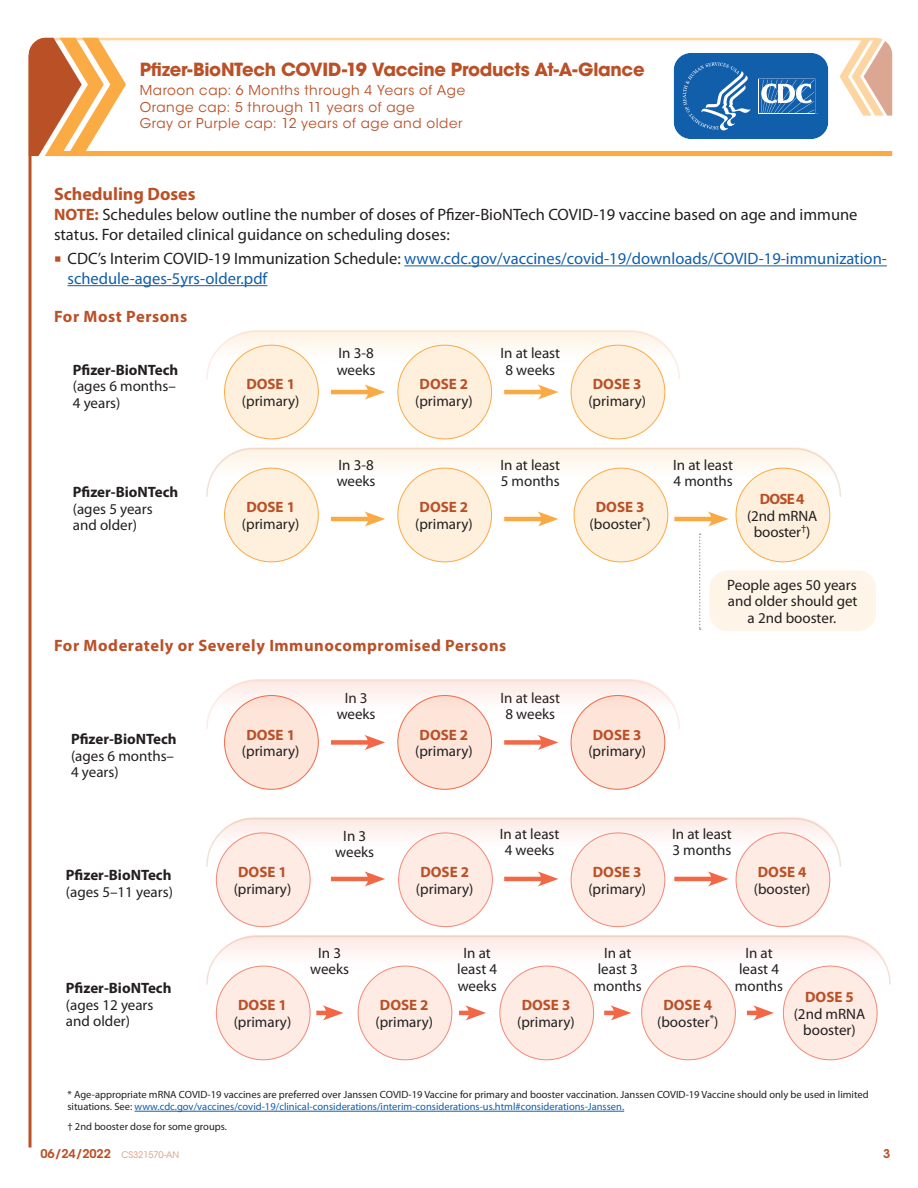
<style>
.page{position:relative;width:918px;height:1188px;background:#fff}
.page>*{position:absolute;margin:0;border:0;box-sizing:border-box;transform-origin:0 0}
.t1{font:700 18px "ITC Avant Garde Pro";letter-spacing:-.02em;color:#ba5027}
.t2{font:700 18px "Myriad Pro";color:#ba5027}
.t3{font:16.5px/19.8px "Myriad Pro";color:#231f20}
.t4{font:16.5px/19.8px "Myriad Pro";color:#115eab}
.t5{font:700 16.5px "Myriad Pro";letter-spacing:.03em;color:#ba5027}
.t6{font:15px/16.5px "Myriad Pro";color:#231f20}
.t7{font:700 15px/16.5px "Myriad Pro";color:#231f20}
.t8{font:13.5px/16.2px "ITC Avant Garde Std";letter-spacing:.04em;color:#ba5027}
.t9{font:600 12px "ITC Avant Garde Std";color:#ba5027}
.t10{font:10.5px/12.6px "Myriad Pro";color:#231f20}
.t11{font:9px "ITC Avant Garde Std";letter-spacing:-.01em;color:#d99d7a}
.s1{font-weight:700;color:#ba5027}
.s2{color:#231f20}
.s3{font-weight:700}
.s4{font-weight:400}
.s5{color:#115eab}
.s6{font-weight:600;font-size:12px;color:#ba5027}
</style>
<div class="page">
<hr style="left:29px;top:55px;width:3px;height:1093px;background:#ba5027">
<svg style="left:28px;top:38px;width:17px;height:118px"></svg>
<svg style="left:45px;top:38px;width:847px;height:118px"></svg>
<svg style="left:672px;top:51px;width:158px;height:90px;background:#3c7bba"></svg>
<hr style="left:404px;top:265px;width:483px;height:1px;background:#115eab">
<hr style="left:68px;top:285px;width:199px;height:1px;background:#115eab">
<div style="left:225px;top:345px;width:93px;height:94px;background:#fef0dd;border-radius:50%"></div>
<div style="left:398px;top:345px;width:94px;height:94px;background:#fef0dd;border-radius:50%"></div>
<div style="left:571px;top:345px;width:94px;height:94px;background:#fef0dd;border-radius:50%"></div>
<svg style="left:206px;top:330px;width:474px;height:70px"></svg>
<svg style="left:206px;top:447px;width:635px;height:51px"></svg>
<div style="left:225px;top:468px;width:93px;height:94px;background:#fef0dd;border-radius:50%"></div>
<div style="left:398px;top:468px;width:94px;height:94px;background:#fef0dd;border-radius:50%"></div>
<div style="left:574px;top:468px;width:94px;height:94px;background:#fef0dd;border-radius:50%"></div>
<div style="left:736px;top:468px;width:94px;height:94px;background:#fef0dd;border-radius:50%"></div>
<div style="left:709px;top:570px;width:167px;height:61px;background:#fef5e8;border-radius:18px"></div>
<svg style="left:699px;top:533px;width:2px;height:97px"></svg>
<hr style="left:331px;top:517px;width:42px;height:4px;background:#faaa44">
<svg style="left:364px;top:511px;width:21px;height:16px"></svg>
<hr style="left:504px;top:517px;width:42px;height:4px;background:#faaa44">
<svg style="left:538px;top:511px;width:20px;height:16px"></svg>
<hr style="left:674px;top:517px;width:42px;height:4px;background:#faaa44">
<svg style="left:708px;top:511px;width:21px;height:16px"></svg>
<div style="left:225px;top:696px;width:93px;height:93px;background:#fde5d9;border-radius:50%"></div>
<div style="left:398px;top:696px;width:94px;height:93px;background:#fde5d9;border-radius:50%"></div>
<div style="left:571px;top:696px;width:94px;height:93px;background:#fde5d9;border-radius:50%"></div>
<svg style="left:206px;top:679px;width:474px;height:71px"></svg>
<svg style="left:206px;top:817px;width:635px;height:70px"></svg>
<div style="left:216px;top:833px;width:94px;height:94px;background:#fdebe4;border-radius:50%"></div>
<div style="left:399px;top:833px;width:93px;height:94px;background:#fdebe4;border-radius:50%"></div>
<div style="left:571px;top:833px;width:94px;height:94px;background:#fdebe4;border-radius:50%"></div>
<div style="left:736px;top:833px;width:94px;height:94px;background:#fdebe4;border-radius:50%"></div>
<svg style="left:206px;top:935px;width:685px;height:51px"></svg>
<hr style="left:316px;top:1011px;width:15px;height:4px;background:#f26847">
<svg style="left:323px;top:1005px;width:21px;height:16px"></svg>
<hr style="left:459px;top:1011px;width:15px;height:4px;background:#f26847">
<svg style="left:465px;top:1005px;width:21px;height:16px"></svg>
<svg style="left:604px;top:1011px;width:6px;height:4px"></svg>
<svg style="left:610px;top:1005px;width:21px;height:16px"></svg>
<hr style="left:747px;top:1011px;width:14px;height:4px;background:#f26847">
<svg style="left:753px;top:1005px;width:21px;height:16px"></svg>
<div style="left:216px;top:966px;width:94px;height:94px;background:#fdebe4;border-radius:50%"></div>
<div style="left:358px;top:966px;width:94px;height:94px;background:#fdebe4;border-radius:50%"></div>
<div style="left:500px;top:966px;width:94px;height:94px;background:#fdebe4;border-radius:50%"></div>
<div style="left:642px;top:966px;width:93px;height:94px;background:#fdebe4;border-radius:50%"></div>
<div style="left:783px;top:966px;width:94px;height:94px;background:#fdebe4;border-radius:50%"></div>
<hr style="left:135px;top:1111px;width:489px;height:1px;background:#115eab">
<p class="t1" style="left:140px;top:58px;width:506px">Pfizer-BioNTech COVID-19 Vaccine Products At-A-Glance</p>
<p class="t8" style="left:140px;top:83px;width:327px">Maroon cap: 6 Months through 4 Years of Age<br>Orange cap: 5 through 11 years of age<br>Gray or Purple cap: 12 years of age and older</p>
<h2 class="t2" style="left:54px;top:184px;width:143px">Scheduling Doses</h2>
<p class="t3" style="left:54px;top:205px;width:805px"><span class="s1">NOTE:</span> Schedules below outline the number of doses of Pfizer-BioNTech COVID-19 vaccine based on age and immune status. For detailed clinical guidance on scheduling doses:</p>
<p class="t4" style="left:68px;top:249px;width:821px"><span class="s2">CDC’s Interim COVID-19 Immunization Schedule:</span> www.cdc.gov/vaccines/covid-19/downloads/COVID-19-immunization&shy;schedule-ages-5yrs-older.pdf</p>
<h3 class="t5" style="left:54px;top:307px;width:135px">For Most Persons</h3>
<p class="t6" style="left:73px;top:362px;width:107px"><span class="s3">Pfizer-BioNTech </span>(ages 6 months–<br>4 years)</p>
<p class="t6" style="left:242px;top:376px;width:59px"><span class="s1">DOSE 1 </span>(primary)</p>
<p class="t6" style="left:337px;top:345px;width:40px">In 3-8 weeks</p>
<p class="t6" style="left:415px;top:376px;width:59px"><span class="s1">DOSE 2 </span>(primary)</p>
<p class="t6" style="left:500px;top:345px;width:61px;text-align:center">In at least<br>8 weeks</p>
<p class="t6" style="left:588px;top:376px;width:59px"><span class="s1">DOSE 3 </span>(primary)</p>
<p class="t6" style="left:73px;top:484px;width:107px"><span class="s3">Pfizer-BioNTech </span>(ages 5 years and older)</p>
<p class="t6" style="left:242px;top:499px;width:59px"><span class="s1">DOSE 1 </span>(primary)</p>
<p class="t6" style="left:337px;top:457px;width:40px">In 3-8 weeks</p>
<p class="t6" style="left:415px;top:499px;width:59px"><span class="s1">DOSE 2 </span>(primary)</p>
<p class="t6" style="left:500px;top:457px;width:61px">In at least<br>5 months</p>
<p class="t6" style="left:590px;top:499px;width:63px;text-align:center"><span class="s1">DOSE 3 </span>(booster<sup>*</sup>)</p>
<p class="t6" style="left:673px;top:457px;width:61px">In at least<br>4 months</p>
<p class="t6" style="left:747px;top:491px;width:72px;text-align:center"><span class="s1">DOSE 4 </span>(2nd mRNA booster<sup>†</sup>)</p>
<p class="t6" style="left:727px;top:577px;width:132px;text-align:center">People ages 50 years and older should get a 2nd booster.</p>
<h3 class="t5" style="left:54px;top:637px;width:454px">For Moderately or Severely Immunocompromised Persons</h3>
<p class="t6" style="left:337px;top:690px;width:40px;text-align:center">In 3 weeks</p>
<p class="t6" style="left:500px;top:690px;width:61px;text-align:center">In at least<br>8 weeks</p>
<p class="t6" style="left:71px;top:731px;width:107px"><span class="s3">Pfizer-BioNTech </span>(ages 6 months–<br>4 years)</p>
<p class="t6" style="left:242px;top:727px;width:59px"><span class="s1">DOSE 1 </span>(primary)</p>
<p class="t6" style="left:415px;top:727px;width:59px"><span class="s1">DOSE 2 </span>(primary)</p>
<p class="t6" style="left:588px;top:727px;width:59px"><span class="s1">DOSE 3 </span>(primary)</p>
<p class="t6" style="left:335px;top:828px;width:40px;text-align:center">In 3 weeks</p>
<p class="t6" style="left:500px;top:826px;width:61px;text-align:center">In at least<br>4 weeks</p>
<p class="t6" style="left:672px;top:826px;width:61px">In at least<br>3 months</p>
<p class="t7" style="left:66px;top:867px;width:109px">Pfizer-BioNTech <span class="s4">(ages 5–11 years)</span></p>
<p class="t6" style="left:234px;top:864px;width:59px"><span class="s1">DOSE 1 </span>(primary)</p>
<p class="t6" style="left:416px;top:864px;width:59px"><span class="s1">DOSE 2 </span>(primary)</p>
<p class="t6" style="left:588px;top:864px;width:59px"><span class="s1">DOSE 3 </span>(primary)</p>
<p class="t6" style="left:754px;top:864px;width:58px"><span class="s1">DOSE 4 </span>(booster)</p>
<p class="t6" style="left:66px;top:980px;width:107px"><span class="s3">Pfizer-BioNTech </span>(ages 12 years and older)</p>
<p class="t6" style="left:234px;top:997px;width:59px"><span class="s1">DOSE 1 </span>(primary)</p>
<p class="t6" style="left:310px;top:945px;width:40px;text-align:center">In 3 weeks</p>
<p class="t6" style="left:375px;top:997px;width:59px"><span class="s1">DOSE 2 </span>(primary)</p>
<p class="t6" style="left:457px;top:945px;width:42px;text-align:center">In at least 4 weeks</p>
<p class="t6" style="left:517px;top:997px;width:59px"><span class="s1">DOSE 3 </span>(primary)</p>
<p class="t6" style="left:594px;top:945px;width:50px;text-align:center">In at least 3 months</p>
<p class="t6" style="left:657px;top:997px;width:63px;text-align:center"><span class="s1">DOSE 4 </span>(booster<sup>*</sup>)</p>
<p class="t6" style="left:735px;top:945px;width:50px;text-align:center">In at least 4 months</p>
<p class="t6" style="left:794px;top:989px;width:73px;text-align:center"><span class="s1">DOSE 5 </span>(2nd mRNA booster)</p>
<p class="t10" style="left:68px;top:1088px;width:803px">* Age-appropriate mRNA COVID-19 vaccines are preferred over Janssen COVID-19 Vaccine for primary and booster vaccination. Janssen COVID-19 Vaccine should only be used in limited situations. See: <span class="s5">www.cdc.gov/vaccines/covid-19/clinical-considerations/interim-considerations-us.html#considerations-Janssen.</span></p>
<p class="t10" style="left:68px;top:1120px;width:161px">† 2nd booster dose for some groups.</p>
<p class="t11" style="left:41px;top:1149px;width:140px"><span class="s6">06/24/2022</span> CS321570-AN</p>
<p class="t9" style="left:883px;top:1146px;width:9px">3</p>
</div>
